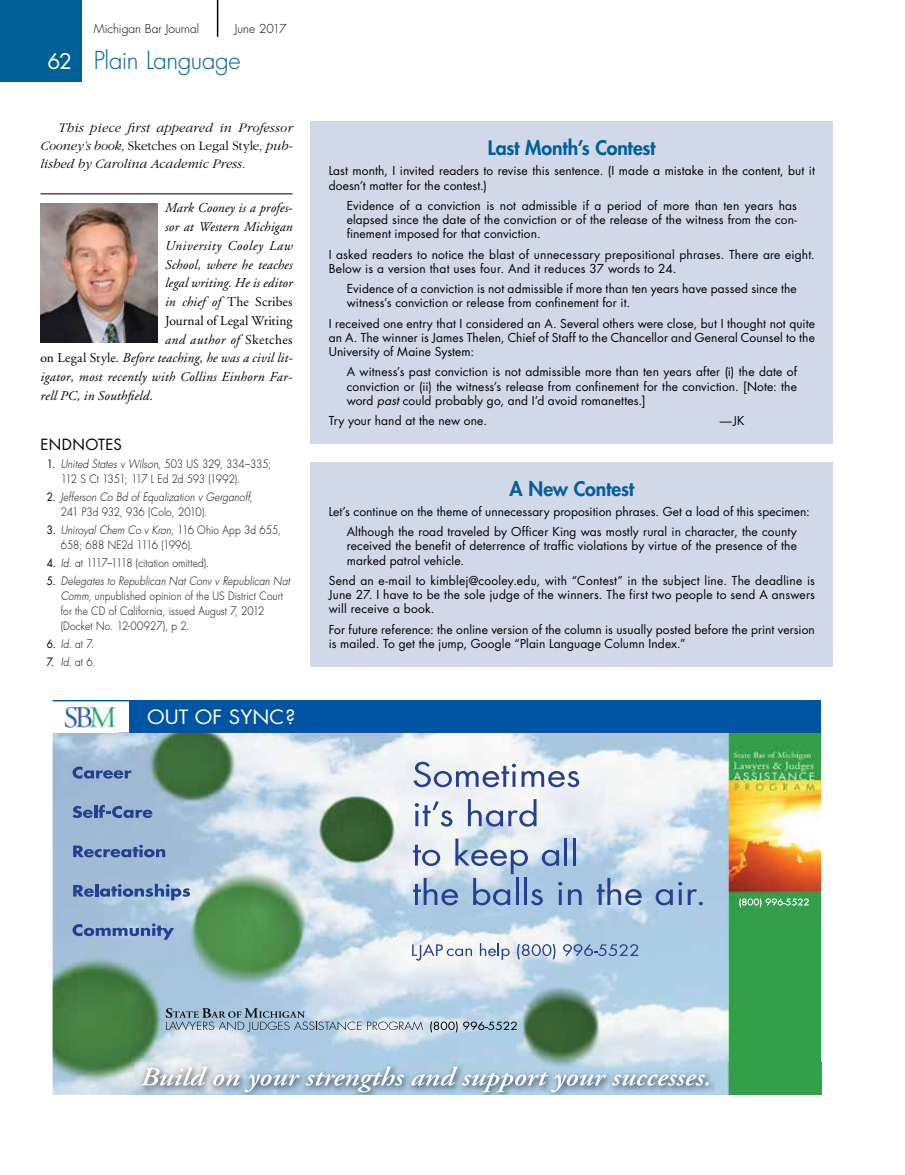
<style>
.page{position:relative;width:905px;height:1175px;background:#fff}
.page>*{position:absolute;margin:0;border:0;box-sizing:border-box;transform-origin:0 0}
.t1{font:300 24px "Futura";letter-spacing:-.02em;color:#006098}
.t2{font:800 19.5px "Futura";letter-spacing:-.015em;color:#006098}
.t3{font:19.2px "Futura";letter-spacing:.005em;color:#fff;scale:1.06 1}
.t4{font:15px "Futura";letter-spacing:.025em;color:#000}
.t5{font:italic 13.5px "Adobe Garamond";letter-spacing:.015em;color:#000}
.t6{font:italic 300 13.5px/18px "Garamond";letter-spacing:.015em;color:#000;text-align:justify}
.t7{font:13.5px "Adobe Garamond";letter-spacing:.01em;color:#000}
.t8{font:italic 13.5px "Adobe Garamond";letter-spacing:.04em;color:#000}
.t9{font:12px/14.2px "Futura";letter-spacing:.01em;color:#000}
.t10{font:300 12px "Futura";color:#000}
.t11{font:300 11.25px/15px "Futura";letter-spacing:.01em;color:#000;scale:.9 1}
.t12{font:300 11.25px/15px "Futura";letter-spacing:-.025em;color:#000;scale:.9 1}
.t13{font:italic 300 11.25px/15px "Futura";letter-spacing:.015em;color:#000;scale:.9 1}
.t14{font:300 11.25px/15px "Futura";letter-spacing:-.01em;color:#000;scale:.9 1}
.s1{font-weight:400;font-size:21px;color:#fff}
.s2{font-style:normal}
.s3{font-style:italic}
.s4{font-weight:400}
.s5{font-weight:400;font-style:normal}
</style>
<div class="page">
<div style="left:0;top:0;width:82px;height:82px;background:#006098"></div>
<hr style="left:217px;top:0;width:1px;height:37px;background:#000">
<hr style="left:40px;top:193px;width:252px;height:1px;background:#000">
<img style="left:40px;top:203px;width:118px;height:140px">
<div style="left:310px;top:462px;width:522px;height:204px;background:#d1d8e7"></div>
<div style="left:310px;top:122px;width:522px;height:322px;background:#d1d8e7"></div>
<div style="left:130px;top:700px;width:691px;height:33px;background:#0054a4"></div>
<svg style="left:52px;top:700px;width:80px;height:34px"></svg>
<img style="left:53px;top:733px;width:768px;height:361px">
<svg style="left:413px;top:761px;width:166px;height:26px"></svg>
<svg style="left:415px;top:801px;width:37px;height:25px"></svg>
<svg style="left:468px;top:799px;width:68px;height:27px"></svg>
<hr style="left:564px;top:838px;width:3px;height:27px;background:#25408f">
<hr style="left:572px;top:838px;width:3px;height:27px;background:#25408f">
<svg style="left:413px;top:838px;width:149px;height:67px"></svg>
<svg style="left:568px;top:889px;width:13px;height:16px"></svg>
<svg style="left:597px;top:878px;width:45px;height:27px"></svg>
<svg style="left:655px;top:889px;width:17px;height:16px"></svg>
<svg style="left:678px;top:881px;width:24px;height:24px"></svg>
<svg style="left:72px;top:766px;width:59px;height:12px"></svg>
<svg style="left:73px;top:805px;width:79px;height:13px"></svg>
<svg style="left:73px;top:844px;width:92px;height:13px"></svg>
<svg style="left:73px;top:883px;width:117px;height:17px"></svg>
<svg style="left:72px;top:923px;width:102px;height:16px"></svg>
<svg style="left:412px;top:943px;width:60px;height:17px"></svg>
<svg style="left:480px;top:943px;width:29px;height:17px"></svg>
<svg style="left:517px;top:943px;width:38px;height:16px"></svg>
<svg style="left:563px;top:944px;width:75px;height:12px"></svg>
<img style="left:135px;top:1062px;width:686px;height:32px">
<svg style="left:141px;top:1066px;width:66px;height:19px"></svg>
<svg style="left:213px;top:1074px;width:86px;height:18px"></svg>
<svg style="left:305px;top:1066px;width:99px;height:26px"></svg>
<svg style="left:411px;top:1066px;width:195px;height:26px"></svg>
<svg style="left:612px;top:1074px;width:96px;height:11px"></svg>
<svg style="left:367px;top:1021px;width:56px;height:9px"></svg>
<svg style="left:430px;top:1021px;width:27px;height:11px"></svg>
<svg style="left:463px;top:1021px;width:53px;height:9px"></svg>
<svg style="left:739px;top:898px;width:69px;height:9px"></svg>
<svg style="left:166px;top:1008px;width:195px;height:23px"></svg>
<p class="t10" style="left:94px;top:21px;width:107px">Michigan Bar Journal</p>
<p class="t10" style="left:235px;top:21px;width:53px">June 2017</p>
<h1 class="t1" style="left:47px;top:45px;width:195px"><span class="s1">62</span> Plain Language</h1>
<p class="t6" style="left:40px;top:119px;width:254px;text-indent:18px">This piece first appeared in Professor Cooney’s book, <span class="s2">Sketches on Legal Style</span>, pub&shy;lished by Carolina Academic Press.</p>
<p class="t5" style="left:165px;top:201px;width:129px">Mark Cooney is a profes-</p>
<p class="t5" style="left:165px;top:219px;width:129px">sor at Western Michigan</p>
<p class="t8" style="left:165px;top:238px;width:129px">University Cooley Law</p>
<p class="t5" style="left:165px;top:257px;width:129px">School, where he teaches</p>
<p class="t5" style="left:165px;top:276px;width:129px">legal writing. He is editor</p>
<p class="t7" style="left:165px;top:294px;width:129px"><span class="s3">in chief of</span> The Scribes</p>
<p class="t7" style="left:165px;top:313px;width:129px">Journal of Legal Writing</p>
<p class="t5" style="left:165px;top:332px;width:129px">and author of <span class="s2">Sketches</span></p>
<p class="t5" style="left:40px;top:351px;width:254px"><span class="s2">on Legal Style</span>. Before teaching, he was a civil lit-</p>
<p class="t5" style="left:40px;top:369px;width:254px">igator, most recently with Collins Einhorn Far-</p>
<p class="t5" style="left:40px;top:388px;width:114px">rell PC, in Southfield.</p>
<p class="t4" style="left:40px;top:434px;width:83px">ENDNOTES</p>
<p class="t12" style="left:61px;top:456px;width:235px;text-indent:-14px"><span class="s4">1.</span> <span class="s3">United States v Wilson</span>, 503 US 329, 334–335;<br>112 S Ct 1351; 117 L Ed 2d 593 (1992).</p>
<p class="t13" style="left:61px;top:489px;width:215px;text-indent:-14px"><span class="s5">2.</span> Jefferson Co Bd of Equalization v Gerganoff<span class="s2">,<br>241 P3d 932, 936 (Colo, 2010).</span></p>
<p class="t14" style="left:61px;top:522px;width:246px;text-indent:-14px"><span class="s4">3.</span> <span class="s3">Uniroyal Chem Co v Kron</span>, 116 Ohio App 3d 655,<br>658; 688 NE2d 1116 (1996).</p>
<p class="t11" style="left:47px;top:555px;width:182px"><span class="s4">4.</span> <span class="s3">Id</span>. at 1117–1118 (citation omitted).</p>
<p class="t11" style="left:61px;top:573px;width:256px;text-indent:-14px"><span class="s4">5.</span> <span class="s3">Delegates to Republican Nat Conv v Republican Nat Comm</span>, unpublished opinion of the US District Court for the CD of California, issued August 7, 2012 (Docket No. 12-00927), p 2.</p>
<p class="t11" style="left:47px;top:636px;width:54px"><span class="s4">6.</span> <span class="s3">Id</span>. at 7.</p>
<p class="t11" style="left:47px;top:654px;width:56px"><span class="s4">7.</span> <span class="s3">Id</span>. at 6.</p>
<h3 class="t3" style="left:147px;top:703px;width:141px">OUT OF SYNC?</h3>
<h2 class="t2" style="left:488px;top:135px;width:169px">Last Month’s Contest</h2>
<p class="t9" style="left:328px;top:164px;width:488px">Last month, I invited readers to revise this sentence. (I made a mistake in the content, but it doesn’t matter for the contest.)</p>
<p class="t9" style="left:346px;top:198px;width:452px;text-align:justify">Evidence of a conviction is not admissible if a period of more than ten years has elapsed since the date of the conviction or of the release of the witness from the con&shy;finement imposed for that conviction.</p>
<p class="t9" style="left:328px;top:247px;width:488px">I asked readers to notice the blast of unnecessary prepositional phrases. There are eight.<br>Below is a version that uses four. And it reduces 37 words to 24.</p>
<p class="t9" style="left:346px;top:281px;width:451px">Evidence of a conviction is not admissible if more than ten years have passed since the witness’s conviction or release from confinement for it.</p>
<p class="t9" style="left:328px;top:316px;width:488px;text-align:justify">I received one entry that I considered an A. Several others were close, but I thought not quite an A. The winner is James Thelen, Chief of Staff to the Chancellor and General Counsel to the University of Maine System:</p>
<p class="t9" style="left:346px;top:365px;width:452px;text-align:justify">A witness’s past conviction is not admissible more than ten years after (i) the date of conviction or (ii) the witness’s release from confinement for the conviction. [Note: the word <span class="s3">past</span> could probably go, and I’d avoid romanettes.]</p>
<p class="t9" style="left:328px;top:413px;width:160px">Try your hand at the new one.</p>
<p class="t9" style="left:719px;top:413px;width:26px">—JK</p>
<h2 class="t2" style="left:509px;top:475px;width:126px">A New Contest</h2>
<p class="t9" style="left:328px;top:501px;width:482px;line-height:20.2px;text-align:center">Let’s continue on the theme of unnecessary proposition phrases. Get a load of this specimen:<br>Although the road traveled by Officer King was mostly rural in character, the county</p>
<p class="t9" style="left:346px;top:538px;width:451px">received the benefit of deterrence of traffic violations by virtue of the presence of the marked patrol vehicle.</p>
<p class="t9" style="left:328px;top:573px;width:488px;text-align:justify">Send an e-mail to kimblej@cooley.edu, with “Contest” in the subject line. The deadline is June 27. I have to be the sole judge of the winners. The first two people to send A answers will receive a book.</p>
<p class="t9" style="left:328px;top:622px;width:488px">For future reference: the online version of the column is usually posted before the print version is mailed. To get the jump, Google “Plain Language Column Index.”</p>
</div>
